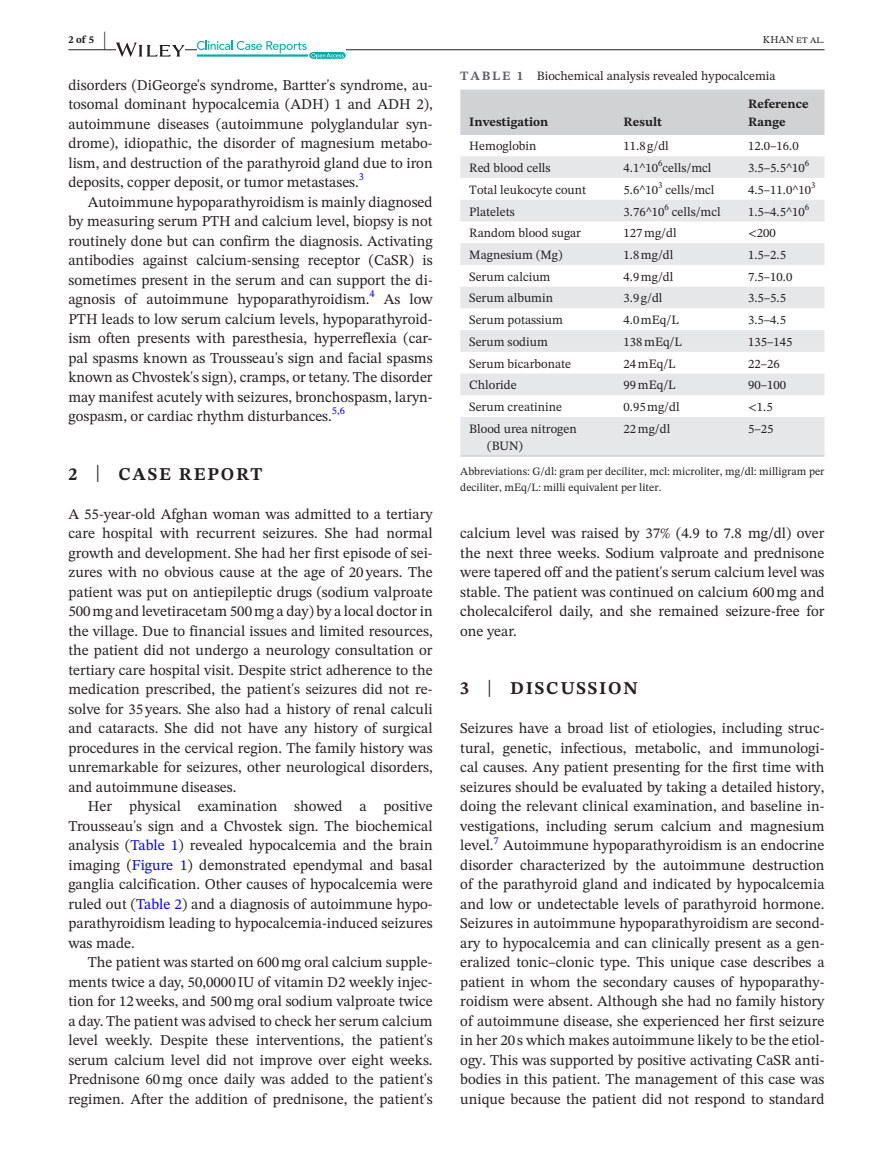
<style>
.page{position:relative;width:893px;height:1174px;background:#fff}
.page>*{position:absolute;margin:0;border:0;box-sizing:border-box;transform-origin:0 0}
.t1{font:700 18px "STIX Two Text";letter-spacing:.1em;color:#231f20}
.t2{font:15px/19.5px "STIX Two Text";color:#231f20;text-align:justify}
.t3{font:12.75px/17.2px "STIX Two Text";color:#231f20}
.t4{font:700 12.75px/17.2px "STIX Two Text";color:#231f20}
.t5{font:11.25px/15.8px "STIX Two Text";color:#231f20}
.t6{font:10.5px "STIX Two Text";color:#231f20}
.t7{font:10.5px "STIX Two Text";color:#00f}
.t8{font:700 10.5px "STIX Two Text";color:#231f20}
.t9{font:8.85px "STIX Two Text";color:#231f20}
.s1{font-size:21px}
.s2{font-weight:700;color:#636366}
.s3{font-family:"STIX"}
.s4{font-weight:400;font-size:23.7px}
.s5{color:#00f}
</style>
<div class="page">
<hr style="left:68px;top:49px;width:756px;height:1px;background:#231f20">
<svg style="left:116px;top:43px;width:69px;height:14px"></svg>
<svg style="left:197px;top:41px;width:149px;height:18px"></svg>
<div style="left:460px;top:90px;width:364px;height:45px;background:#d1d2d4"></div>
<svg style="left:460px;top:156px;width:364px;height:299px;fill:#e6e7e9"></svg>
<hr style="left:460px;top:455px;width:155px;height:2px;background:#d1d2d4">
<hr style="left:615px;top:455px;width:124px;height:2px;background:#d1d2d4">
<hr style="left:739px;top:455px;width:85px;height:2px;background:#d1d2d4">
<p class="t8" style="left:68px;top:32px;width:39px">2 of 5 <span class="s1">|</span></p>
<p class="t6" style="left:763px;top:32px;width:63px">KHAN et al.</p>
<p class="t2" style="left:68px;top:75px;width:366px">disorders (DiGeorge's syndrome, Bartter's syndrome, au&shy;tosomal dominant hypocalcemia (ADH) 1 and ADH 2), autoimmune diseases (autoimmune polyglandular syn&shy;drome), idiopathic, the disorder of magnesium metabo&shy;lism, and destruction of the parathyroid gland due to iron deposits, copper deposit, or tumor metastases.</p>
<p class="t3" style="left:460px;top:67px;width:317px"><span class="s2">TABLE 1</span> Biochemical analysis revealed hypocalcemia</p>
<p class="t4" style="left:469px;top:113px;width:81px">Investigation</p>
<p class="t4" style="left:624px;top:113px;width:40px">Result</p>
<p class="t4" style="left:748px;top:96px;width:62px">Reference<br>Range</p>
<p class="t3" style="left:469px;top:137px;width:69px">Hemoglobin</p>
<p class="t3" style="left:624px;top:137px;width:47px">11.8 g/dl</p>
<p class="t3" style="left:748px;top:137px;width:52px">12.0–16.0</p>
<p class="t3" style="left:469px;top:159px;width:83px">Red blood cells</p>
<p class="t3" style="left:624px;top:159px;width:89px">4.1^10 cells/mcl</p>
<p class="t9" style="left:658px;top:157px;width:6px">6</p>
<p class="t3" style="left:748px;top:159px;width:58px">3.5–5.5^10</p>
<p class="t9" style="left:805px;top:157px;width:6px">6</p>
<p class="t7" style="left:359px;top:169px;width:7px">3</p>
<p class="t2" style="left:68px;top:192px;width:366px;text-indent:20px">Autoimmune hypoparathyroidism is mainly diagnosed by measuring serum PTH and calcium level, biopsy is not routinely done but can confirm the diagnosis. Activating antibodies against calcium-sensing receptor (CaSR) is sometimes present in the serum and can support the di&shy;agnosis of autoimmune hypoparathyroidism.</p>
<p class="t3" style="left:469px;top:181px;width:118px">Total leukocyte count</p>
<p class="t3" style="left:624px;top:181px;width:36px">5.6^10</p>
<p class="t9" style="left:658px;top:179px;width:6px">3</p>
<p class="t3" style="left:665px;top:181px;width:50px">cells/mcl</p>
<p class="t3" style="left:748px;top:181px;width:64px">4.5–11.0^10</p>
<p class="t9" style="left:811px;top:179px;width:6px">3</p>
<p class="t3" style="left:469px;top:202px;width:47px">Platelets</p>
<p class="t3" style="left:624px;top:202px;width:42px">3.76^10</p>
<p class="t9" style="left:664px;top:200px;width:6px">6</p>
<p class="t3" style="left:672px;top:202px;width:50px">cells/mcl</p>
<p class="t3" style="left:748px;top:202px;width:58px">1.5–4.5^10</p>
<p class="t9" style="left:805px;top:200px;width:6px">6</p>
<p class="t3" style="left:469px;top:224px;width:113px">Random blood sugar</p>
<p class="t3" style="left:624px;top:224px;width:54px">127mg/dl</p>
<p class="t3" style="left:748px;top:224px;width:29px"><span class="s3">&lt;</span>200</p>
<p class="t3" style="left:469px;top:246px;width:95px">Magnesium (Mg)</p>
<p class="t3" style="left:624px;top:246px;width:51px">1.8mg/dl</p>
<p class="t3" style="left:748px;top:246px;width:39px">1.5–2.5</p>
<p class="t3" style="left:469px;top:268px;width:83px">Serum calcium</p>
<p class="t3" style="left:624px;top:268px;width:51px">4.9mg/dl</p>
<p class="t3" style="left:748px;top:268px;width:46px">7.5–10.0</p>
<p class="t3" style="left:469px;top:289px;width:85px">Serum albumin</p>
<p class="t3" style="left:624px;top:289px;width:40px">3.9 g/dl</p>
<p class="t3" style="left:748px;top:289px;width:39px">3.5–5.5</p>
<p class="t3" style="left:469px;top:311px;width:95px">Serum potassium</p>
<p class="t3" style="left:624px;top:311px;width:57px">4.0mEq/L</p>
<p class="t3" style="left:748px;top:311px;width:39px">3.5–4.5</p>
<p class="t3" style="left:469px;top:333px;width:80px">Serum sodium</p>
<p class="t3" style="left:624px;top:333px;width:60px">138mEq/L</p>
<p class="t3" style="left:748px;top:333px;width:46px">135–145</p>
<p class="t3" style="left:469px;top:354px;width:103px">Serum bicarbonate</p>
<p class="t3" style="left:624px;top:354px;width:54px">24mEq/L</p>
<p class="t3" style="left:748px;top:354px;width:33px">22–26</p>
<p class="t3" style="left:469px;top:376px;width:49px">Chloride</p>
<p class="t3" style="left:624px;top:376px;width:54px">99mEq/L</p>
<p class="t3" style="left:748px;top:376px;width:39px">90–100</p>
<p class="t3" style="left:469px;top:398px;width:94px">Serum creatinine</p>
<p class="t3" style="left:624px;top:398px;width:58px">0.95mg/dl</p>
<p class="t3" style="left:748px;top:398px;width:26px"><span class="s3">&lt;</span>1.5</p>
<p class="t3" style="left:487px;top:420px;width:91px;text-indent:-18px">Blood urea nitrogen (BUN)</p>
<p class="t3" style="left:624px;top:420px;width:48px">22mg/dl</p>
<p class="t3" style="left:748px;top:420px;width:27px">5–25</p>
<p class="t5" style="left:460px;top:463px;width:366px">Abbreviations: G/dl: gram per deciliter, mcl: microliter, mg/dl: milligram per deciliter, mEq/L: milli equivalent per liter.</p>
<p class="t7" style="left:370px;top:286px;width:7px">4</p>
<p class="t2" style="left:68px;top:289px;width:366px;text-indent:315px">As low PTH leads to low serum calcium levels, hypoparathyroid&shy;ism often presents with paresthesia, hyperreflexia (car&shy;pal spasms known as Trousseau's sign and facial spasms known as Chvostek's sign), cramps, or tetany. The disorder may manifest acutely with seizures, bronchospasm, laryn&shy;gospasm, or cardiac rhythm disturbances.</p>
<p class="t7" style="left:332px;top:403px;width:14px">5,6</p>
<p class="t1" style="left:68px;top:461px;width:195px">2 <span class="s4">|</span> CASE REPORT</p>
<p class="t2" style="left:68px;top:504px;width:366px">A 55-year-old Afghan woman was admitted to a tertiary care hospital with recurrent seizures. She had normal growth and development. She had her first episode of sei&shy;zures with no obvious cause at the age of 20 years. The patient was put on antiepileptic drugs (sodium valproate 500mg and levetiracetam 500mg a day) by a local doctor in the village. Due to financial issues and limited resources, the patient did not undergo a neurology consultation or tertiary care hospital visit. Despite strict adherence to the medication prescribed, the patient's seizures did not re&shy;solve for 35 years. She also had a history of renal calculi and cataracts. She did not have any history of surgical procedures in the cervical region. The family history was unremarkable for seizures, other neurological disorders, and autoimmune diseases.</p>
<p class="t2" style="left:68px;top:796px;width:366px;text-indent:20px">Her physical examination showed a positive Trousseau's sign and a Chvostek sign. The biochemical analysis (<span class="s5">Table 1</span>) revealed hypocalcemia and the brain imaging (<span class="s5">Figure 1</span>) demonstrated ependymal and basal ganglia calcification. Other causes of hypocalcemia were ruled out (<span class="s5">Table 2</span>) and a diagnosis of autoimmune hypo&shy;parathyroidism leading to hypocalcemia-induced seizures was made.</p>
<p class="t2" style="left:68px;top:952px;width:366px;text-indent:20px">The patient was started on 600mg oral calcium supple&shy;ments twice a day, 50,0000 IU of vitamin D2 weekly injec&shy;tion for 12weeks, and 500mg oral sodium valproate twice a day. The patient was advised to check her serum calcium level weekly. Despite these interventions, the patient's serum calcium level did not improve over eight weeks.<br>Prednisone 60mg once daily was added to the patient's regimen. After the addition of prednisone, the patient's</p>
<p class="t2" style="left:460px;top:523px;width:366px">calcium level was raised by 37% (4.9 to 7.8 mg/dl) over the next three weeks. Sodium valproate and prednisone were tapered off and the patient's serum calcium level was stable. The patient was continued on calcium 600mg and cholecalciferol daily, and she remained seizure-free for one year.</p>
<p class="t1" style="left:460px;top:675px;width:179px">3 <span class="s4">|</span> DISCUSSION</p>
<p class="t2" style="left:460px;top:718px;width:366px">Seizures have a broad list of etiologies, including struc&shy;tural, genetic, infectious, metabolic, and immunologi&shy;cal causes. Any patient presenting for the first time with seizures should be evaluated by taking a detailed history, doing the relevant clinical examination, and baseline in&shy;vestigations, including serum calcium and magnesium level.</p>
<p class="t7" style="left:494px;top:832px;width:7px">7</p>
<p class="t2" style="left:460px;top:835px;width:366px;text-indent:43px">Autoimmune hypoparathyroidism is an endocrine disorder characterized by the autoimmune destruction of the parathyroid gland and indicated by hypocalcemia and low or undetectable levels of parathyroid hormone.<br>Seizures in autoimmune hypoparathyroidism are second&shy;ary to hypocalcemia and can clinically present as a gen&shy;eralized tonic–clonic type. This unique case describes a patient in whom the secondary causes of hypoparathy&shy;roidism were absent. Although she had no family history of autoimmune disease, she experienced her first seizure in her 20 s which makes autoimmune likely to be the etiol&shy;ogy. This was supported by positive activating CaSR anti&shy;bodies in this patient. The management of this case was unique because the patient did not respond to standard</p>
</div>
